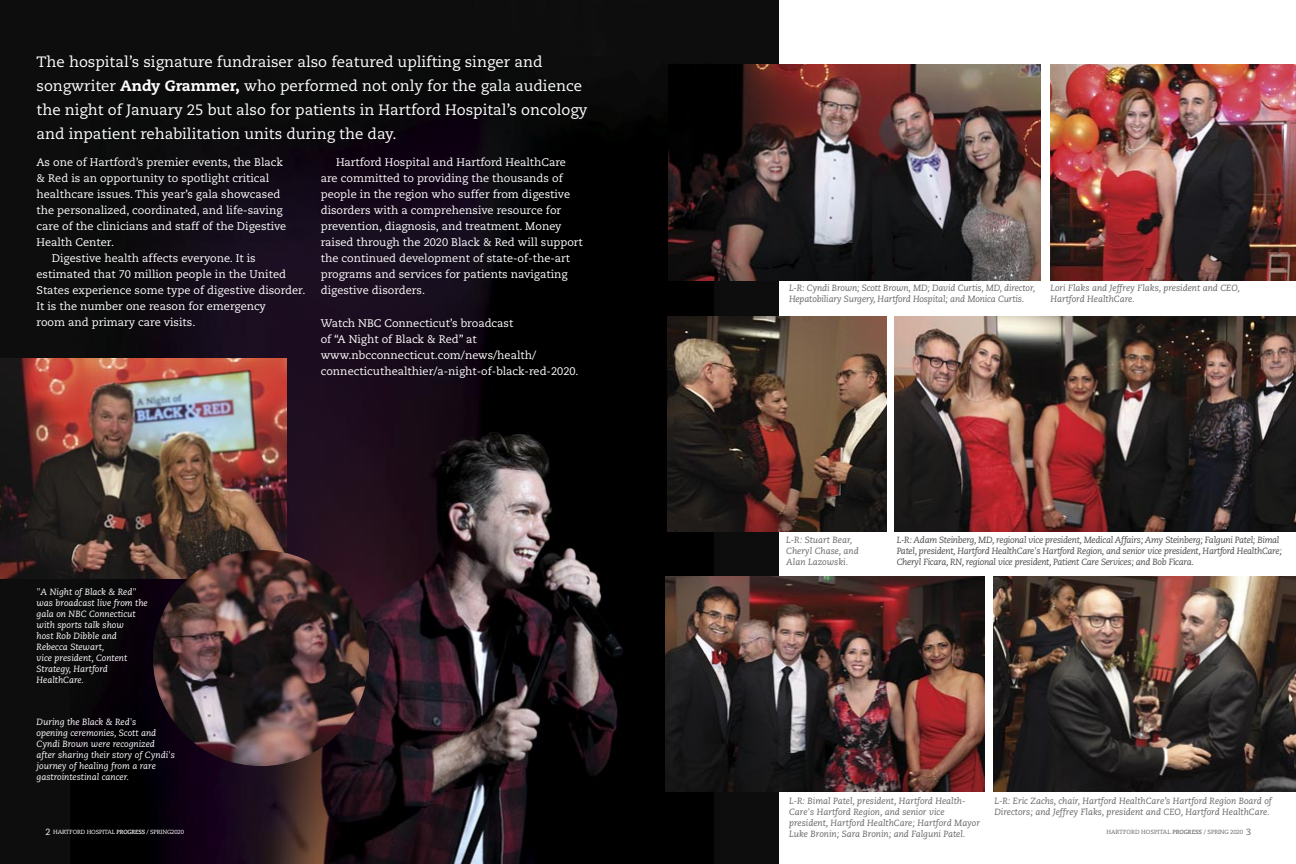
<style>
.page{position:relative;width:1296px;height:864px;background:#fff}
.page>*{position:absolute;margin:0;border:0;box-sizing:border-box;transform-origin:0 0}
.t1{font:15px/24px "Caecilia CE";color:#fff}
.t2{font:11px/16px "Caecilia CE";color:#fff}
.t3{font:italic 9px/11px "Caecilia CE";color:#686767}
.t4{font:italic 9px/11px "Caecilia CE";color:#fff}
.t5{font:italic 9px/11px "Caecilia CE";letter-spacing:-.03em;color:#4d4d4d}
.t6{font:6px "Caecilia CE";letter-spacing:-.025em;color:#fff}
.t7{font:6px "Caecilia CE";color:#686767}
.s1{font-weight:800}
.s2{font-size:9px}
.s3{font-weight:700;font-style:italic}
</style>
<div class="page">
<img style="left:0;top:0;width:778px;height:864px">
<img style="left:0;top:358px;width:287px;height:220px">
<img style="left:153px;top:550px;width:216px;height:216px;border-radius:50%">
<img style="left:669px;top:65px;width:372px;height:216px">
<img style="left:1050px;top:65px;width:246px;height:216px">
<img style="left:668px;top:316px;width:219px;height:216px">
<img style="left:894px;top:316px;width:402px;height:216px">
<img style="left:666px;top:576px;width:319px;height:216px">
<img style="left:993px;top:576px;width:303px;height:216px">
<p class="t1" style="left:36px;top:51px;width:552px">The hospital’s signature fundraiser also featured uplifting singer and songwriter <span class="s1">Andy Grammer,</span> who performed not only for the gala audience the night of January 25 but also for patients in Hartford Hospital’s oncology and inpatient rehabilitation units during the day.</p>
<p class="t2" style="left:36px;top:156px;width:251px">As one of Hartford’s premier events, the Black &amp; Red is an opportunity to spotlight critical healthcare issues. This year’s gala showcased the personalized, coordinated, and life-saving care of the clinicians and staff of the Digestive Health Center.</p>
<p class="t2" style="left:36px;top:252px;width:270px;text-indent:15px">Digestive health affects everyone. It is estimated that 70 million people in the United States experience some type of digestive disorder.<br>It is the number one reason for emergency<br>room and primary care visits.</p>
<p class="t2" style="left:321px;top:156px;width:264px;text-indent:15px">Hartford Hospital and Hartford HealthCare are committed to providing the thousands of people in the region who suffer from digestive disorders with a comprehensive resource for prevention, diagnosis, and treatment. Money raised through the 2020 Black &amp; Red will support the continued development of state-of-the-art programs and services for patients navigating digestive disorders.</p>
<p class="t2" style="left:321px;top:317px;width:259px">Watch NBC Connecticut’s broadcast<br>of “A Night of Black &amp; Red” at www.nbcconnecticut.com/news/health/ connecticuthealthier/a-night-of-black-red-2020.</p>
<p class="t4" style="left:37px;top:587px;width:113px">"A Night of Black &amp; Red" was broadcast live from the gala on NBC Connecticut with sports talk show<br>host Rob Dibble and<br>Rebecca Stewart,<br>vice president, Content<br>Strategy, Hartford<br>HealthCare.</p>
<p class="t4" style="left:37px;top:717px;width:140px">During the Black &amp; Red's<br>opening ceremonies, Scott and<br>Cyndi Brown were recognized after sharing their story of Cyndi's journey of healing from a rare gastrointestinal cancer.</p>
<p class="t3" style="left:789px;top:283px;width:248px">L-R: Cyndi Brown; Scott Brown, MD; David Curtis, MD, director,<br>Hepatobiliary Surgery, Hartford Hospital; and Monica Curtis.</p>
<p class="t3" style="left:1050px;top:283px;width:191px">Lori Flaks and Jeffrey Flaks, president and CEO,<br>Hartford HealthCare.</p>
<p class="t3" style="left:786px;top:535px;width:74px">L-R: Stuart Bear,<br>Cheryl Chase, and<br>Alan Lazowski.</p>
<p class="t5" style="left:897px;top:535px;width:387px">L-R: Adam Steinberg, MD, regional vice president, Medical Affairs; Amy Steinberg; Falguni Patel; Bimal<br>Patel, president, Hartford HealthCare's Hartford Region, and senior vice president, Hartford HealthCare;<br>Cheryl Ficara, RN, regional vice president, Patient Care Services; and Bob Ficara.</p>
<p class="t3" style="left:789px;top:796px;width:193px">L-R: Bimal Patel, president, Hartford Health-Care's Hartford Region, and senior vice president, Hartford HealthCare; Hartford Mayor Luke Bronin; Sara Bronin; and Falguni Patel.</p>
<p class="t3" style="left:994px;top:797px;width:279px">L-R: Eric Zachs, chair, Hartford HealthCare’s Hartford Region Board of<br>Directors; and Jeffrey Flaks, president and CEO, Hartford HealthCare.</p>
<p class="t6" style="left:46px;top:829px;width:140px"><span class="s2">2</span> HARTFORD HOSPITAL <span class="s3">PROGRESS</span> / SPRING2020</p>
<p class="t7" style="left:1107px;top:829px;width:146px">HARTFORD HOSPITAL <span class="s3">PROGRESS</span> / SPRING 2020 <span class="s2">3</span></p>
</div>
